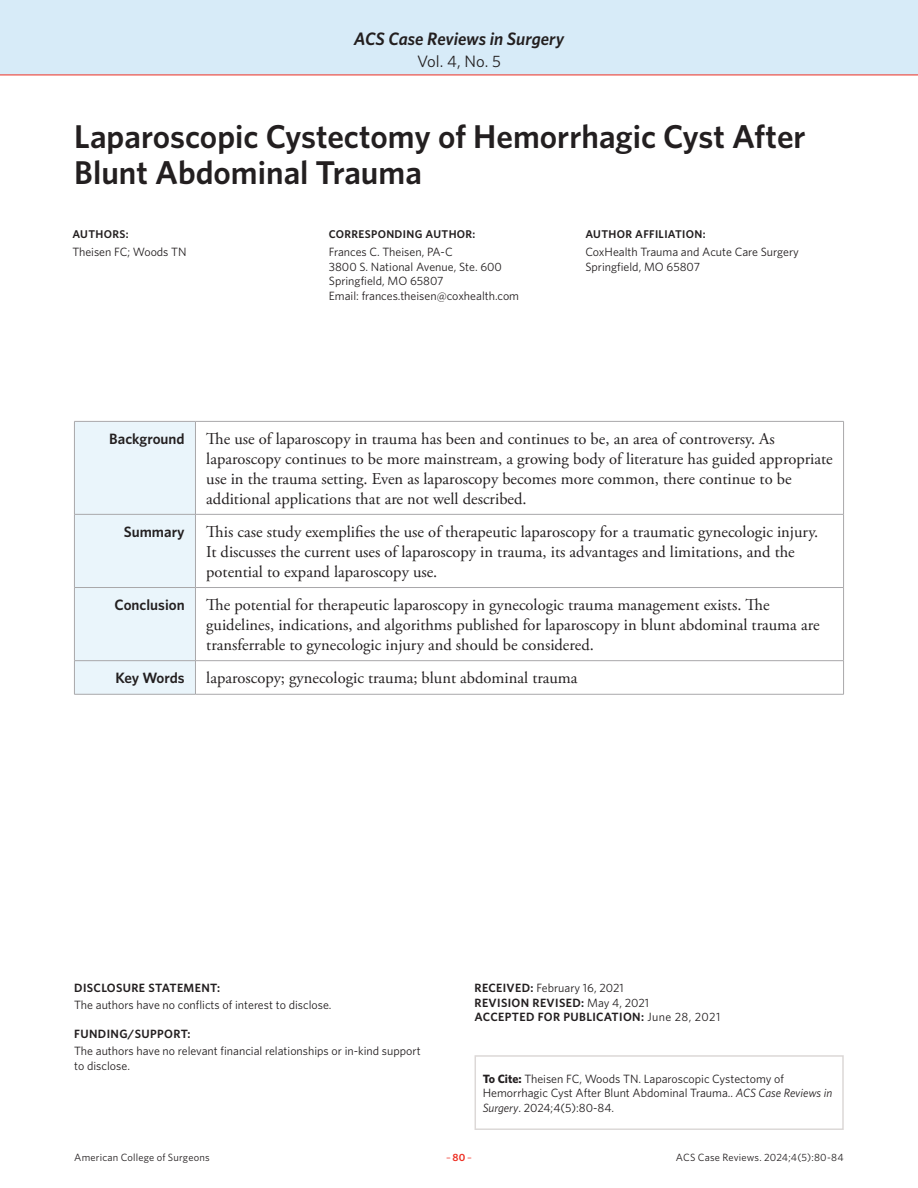
<style>
.page{position:relative;width:918px;height:1188px;background:#fff}
.page>*{position:absolute;margin:0;border:0;box-sizing:border-box;transform-origin:0 0}
.Article_Title{font:600 33px/36px "Whitney";color:#231f20}
.t1{font:italic 600 18px "Whitney";letter-spacing:-.005em;color:#231f20}
.Chart_Body{font:16.5px/19.8px "Adobe Garamond Pro";color:#231f20}
.t2{font:16.5px "Whitney";color:#231f20}
.Chart_Head{font:600 15px "Whitney";color:#231f20}
.Authors_Body{font:12px/14.4px "Whitney";color:#231f20}
.Article_Body_no_indent{font:12px/14.4px "Whitney";color:#231f20}
.Authors_Body-2{font:600 12px "Whitney";letter-spacing:.03em;color:#231f20}
.Authors_Head{font:600 12px "Whitney";letter-spacing:.03em;color:#231f20}
.Authors_Head-2{font:600 11.25px "Whitney";letter-spacing:.03em;color:#231f20}
.t3{font:10.5px "Whitney";letter-spacing:.015em;color:#231f20}
.t4{font:10.5px "Whitney";color:#ee2e22}
.s1{font-weight:600}
.s2{font-weight:400}
.s3{font-weight:700}
.s4{font-style:italic}
</style>
<div class="page">
<div style="left:0;top:0;width:918px;height:75px;background:#d7ebf8"></div>
<hr style="left:0;top:75px;width:918px;height:1px;background:#ee2e22">
<div style="left:75px;top:422px;width:120px;height:272px;background:#eaf5fb"></div>
<hr style="left:74px;top:421px;width:121px;height:1px;background:#a9a8aa">
<hr style="left:74px;top:422px;width:1px;height:92px;background:#a9a8aa">
<hr style="left:195px;top:421px;width:649px;height:1px;background:#a9a8aa">
<hr style="left:195px;top:422px;width:1px;height:92px;background:#a9a8aa">
<hr style="left:843px;top:422px;width:1px;height:92px;background:#a9a8aa">
<hr style="left:74px;top:514px;width:121px;height:1px;background:#a9a8aa">
<hr style="left:74px;top:515px;width:1px;height:72px;background:#a9a8aa">
<hr style="left:195px;top:514px;width:649px;height:1px;background:#a9a8aa">
<hr style="left:195px;top:515px;width:1px;height:72px;background:#a9a8aa">
<hr style="left:843px;top:515px;width:1px;height:72px;background:#a9a8aa">
<hr style="left:74px;top:587px;width:121px;height:1px;background:#a9a8aa">
<hr style="left:74px;top:588px;width:1px;height:72px;background:#a9a8aa">
<hr style="left:195px;top:587px;width:649px;height:1px;background:#a9a8aa">
<hr style="left:195px;top:588px;width:1px;height:72px;background:#a9a8aa">
<hr style="left:843px;top:588px;width:1px;height:72px;background:#a9a8aa">
<hr style="left:74px;top:660px;width:121px;height:1px;background:#a9a8aa">
<hr style="left:74px;top:661px;width:1px;height:33px;background:#a9a8aa">
<hr style="left:195px;top:660px;width:649px;height:1px;background:#a9a8aa">
<hr style="left:195px;top:661px;width:1px;height:33px;background:#a9a8aa">
<hr style="left:843px;top:661px;width:1px;height:33px;background:#a9a8aa">
<hr style="left:74px;top:694px;width:121px;height:1px;background:#a9a8aa">
<hr style="left:195px;top:694px;width:649px;height:1px;background:#a9a8aa">
<div style="left:475px;top:1055px;width:369px;height:75px;border:2px solid #dcd8d7"></div>
<p class="t1" style="left:354px;top:26px;width:212px">ACS Case Reviews in Surgery</p>
<p class="t2" style="left:417px;top:50px;width:85px">Vol. 4, No. 5</p>
<p class="Article_Title" style="left:74px;top:118px;width:733px">Laparoscopic Cystectomy of Hemorrhagic Cyst After<br>Blunt Abdominal Trauma</p>
<p class="Authors_Head-2" style="left:72px;top:227px;width:58px">AUTHORS:</p>
<p class="Authors_Head-2" style="left:329px;top:227px;width:148px">CORRESPONDING AUTHOR:</p>
<p class="Authors_Head-2" style="left:585px;top:227px;width:122px">AUTHOR AFFILIATION:</p>
<p class="Authors_Body" style="left:72px;top:245px;width:116px">Theisen FC; Woods TN</p>
<p class="Authors_Body" style="left:329px;top:245px;width:125px">Frances C. Theisen, PA-C</p>
<p class="Authors_Body" style="left:329px;top:259px;width:175px">3800 S. National Avenue, Ste. 600</p>
<p class="Authors_Body" style="left:329px;top:274px;width:116px">Springfield, MO 65807</p>
<p class="Authors_Body" style="left:329px;top:288px;width:192px">Email: frances.theisen@coxhealth.com</p>
<p class="Authors_Body" style="left:585px;top:245px;width:215px">CoxHealth Trauma and Acute Care Surgery</p>
<p class="Authors_Body" style="left:585px;top:259px;width:116px">Springfield, MO 65807</p>
<p class="Chart_Head" style="left:109px;top:429px;width:77px">Background</p>
<p class="Chart_Body" style="left:206px;top:430px;width:628px">The use of laparoscopy in trauma has been and continues to be, an area of controversy. As laparoscopy continues to be more mainstream, a growing body of literature has guided appropriate use in the trauma setting. Even as laparoscopy becomes more common, there continue to be additional applications that are not well described.</p>
<p class="Chart_Head" style="left:124px;top:522px;width:62px">Summary</p>
<p class="Chart_Body" style="left:206px;top:523px;width:614px">This case study exemplifies the use of therapeutic laparoscopy for a traumatic gynecologic injury.<br>It discusses the current uses of laparoscopy in trauma, its advantages and limitations, and the potential to expand laparoscopy use.</p>
<p class="Chart_Head" style="left:115px;top:595px;width:72px">Conclusion</p>
<p class="Chart_Body" style="left:206px;top:596px;width:615px">The potential for therapeutic laparoscopy in gynecologic trauma management exists. The guidelines, indications, and algorithms published for laparoscopy in blunt abdominal trauma are transferrable to gynecologic injury and should be considered.</p>
<p class="Chart_Head" style="left:115px;top:668px;width:71px">Key Words</p>
<p class="Chart_Body" style="left:206px;top:669px;width:373px">laparoscopy; gynecologic trauma; blunt abdominal trauma</p>
<p class="Authors_Head" style="left:74px;top:980px;width:147px">DISCLOSURE STATEMENT:</p>
<p class="Authors_Body" style="left:74px;top:998px;width:259px">The authors have no conflicts of interest to disclose.</p>
<p class="Authors_Head" style="left:74px;top:1026px;width:118px">FUNDING/SUPPORT:</p>
<p class="Article_Body_no_indent" style="left:74px;top:1044px;width:348px">The authors have no relevant financial relationships or in-kind support to disclose.</p>
<p class="Authors_Body" style="left:475px;top:981px;width:151px"><span class="s1">RECEIVED:</span> February 16, 2021</p>
<p class="Authors_Body-2" style="left:475px;top:995px;width:176px">REVISION REVISED: <span class="s2">May 4, 2021</span></p>
<p class="Authors_Body-2" style="left:475px;top:1009px;width:247px">ACCEPTED FOR PUBLICATION: <span class="s2">June 28, 2021</span></p>
<p class="Authors_Body" style="left:483px;top:1071px;width:351px"><span class="s3">To Cite:</span> Theisen FC, Woods TN. Laparoscopic Cystectomy of<br>Hemorrhagic Cyst After Blunt Abdominal Trauma.. <span class="s4">ACS Case Reviews in<br>Surgery</span>. 2024;4(5):80-84.</p>
<p class="t3" style="left:74px;top:1150px;width:137px">American College of Surgeons</p>
<p class="t4" style="left:446px;top:1150px;width:27px">–<span class="s1">80</span>–</p>
<p class="t3" style="left:676px;top:1150px;width:169px">ACS Case Reviews. 2024;4(5):80-84</p>
</div>
